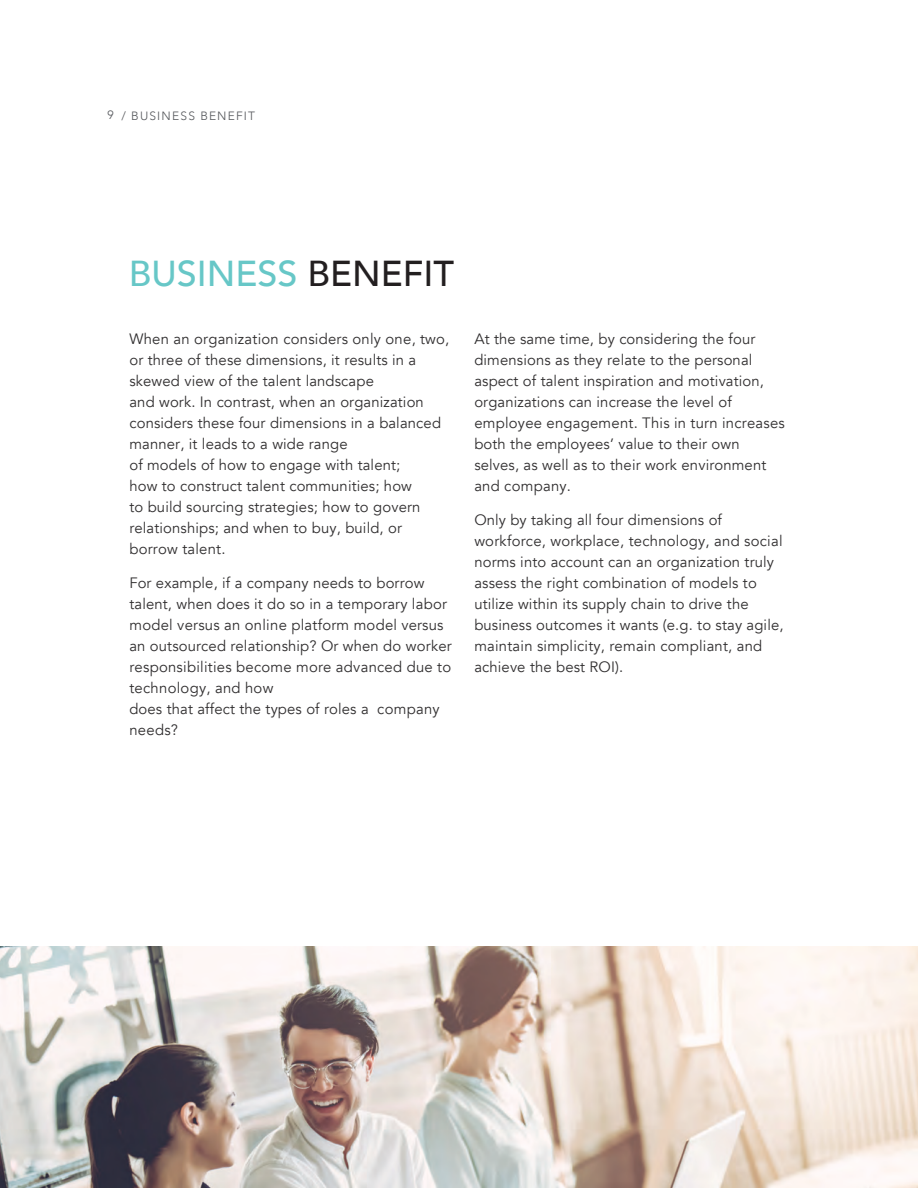
<style>
.page{position:relative;width:918px;height:1188px;background:#fff}
.page>*{position:absolute;margin:0;border:0;box-sizing:border-box;transform-origin:0 0}
.t1{font:500 36px "Avenir";color:#67c7c7}
.t2{font:15px/21px "Avenir";letter-spacing:.01em;color:#312f30}
.t3{font:300 12px "Avenir";letter-spacing:.1em;color:#54565a}
.s1{color:#231f20}
</style>
<div class="page">
<img style="left:0;top:947px;width:918px;height:241px">
<p class="t3" style="left:108px;top:109px;width:149px">9 / BUSINESS BENEFIT</p>
<h1 class="t1" style="left:129px;top:243px;width:327px">BUSINESS <span class="s1">BENEFIT</span></h1>
<p class="t2" style="left:129px;top:328px;width:321px">When an organization considers only one, two, or three of these dimensions, it results in a skewed view of the talent landscape<br>and work. In contrast, when an organization considers these four dimensions in a balanced manner, it leads to a wide range<br>of models of how to engage with talent;<br>how to construct talent communities; how<br>to build sourcing strategies; how to govern relationships; and when to buy, build, or borrow talent.</p>
<p class="t2" style="left:129px;top:573px;width:324px">For example, if a company needs to borrow talent, when does it do so in a temporary labor model versus an online platform model versus an outsourced relationship? Or when do worker responsibilities become more advanced due to technology, and how<br>does that affect the types of roles a company needs?</p>
<p class="t2" style="left:474px;top:328px;width:312px">At the same time, by considering the four dimensions as they relate to the personal aspect of talent inspiration and motivation, organizations can increase the level of employee engagement. This in turn increases both the employees’ value to their own selves, as well as to their work environment and company.</p>
<p class="t2" style="left:474px;top:510px;width:311px">Only by taking all four dimensions of workforce, workplace, technology, and social norms into account can an organization truly assess the right combination of models to utilize within its supply chain to drive the business outcomes it wants (e.g. to stay agile, maintain simplicity, remain compliant, and achieve the best ROI).</p>
</div>
